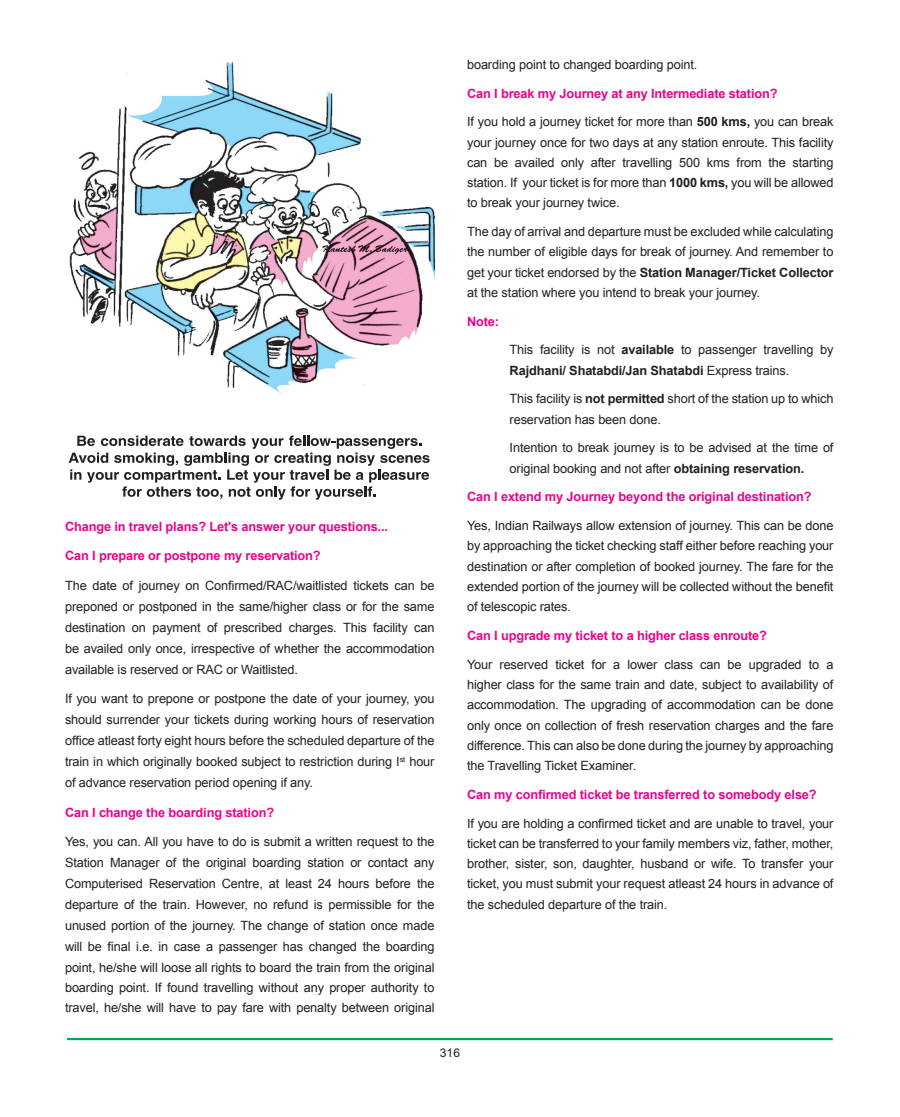
<style>
.page{position:relative;width:900px;height:1117px;background:#fff}
.page>*{position:absolute;margin:0;border:0;box-sizing:border-box;transform-origin:0 0}
.t1{font:12.75px/20.2px "Arial";letter-spacing:-.01em;color:#231f20;text-align:justify}
.t2{font:700 12.75px "Arial";letter-spacing:-.01em;color:#ed028c}
.t3{font:12px "Arial";color:#231f20}
.s1{font-weight:700}
</style>
<div class="page">
<hr style="left:67px;top:1037px;width:765px;height:3px;background:#00a54f">
<svg style="left:69px;top:435px;width:360px;height:64px"></svg>
<img style="left:69px;top:60px;width:367px;height:333px">
<p class="t2" style="left:65px;top:519px;width:324px">Change in travel plans? Let's answer your questions...</p>
<p class="t2" style="left:65px;top:548px;width:257px">Can I prepare or postpone my reservation?</p>
<p class="t1" style="left:65px;top:575px;width:371px;line-height:21px">The date of journey on Confirmed/RAC/waitlisted tickets can be preponed or postponed in the same/higher class or for the same destination on payment of prescribed charges. This facility can be availed only once, irrespective of whether the accommodation available is reserved or RAC or Waitlisted.</p>
<p class="t1" style="left:65px;top:688px;width:371px;line-height:21px">If you want to prepone or postpone the date of your journey, you should surrender your tickets during working hours of reservation office atleast forty eight hours before the scheduled departure of the train in which originally booked subject to restriction during I<sup>st</sup> hour of advance reservation period opening if any.</p>
<p class="t2" style="left:65px;top:805px;width:211px">Can I change the boarding station?</p>
<p class="t1" style="left:65px;top:831px;width:371px;line-height:20.7px">Yes, you can. All you have to do is submit a written request to the Station Manager of the original boarding station or contact any Computerised Reservation Centre, at least 24 hours before the departure of the train. However, no refund is permissible for the unused portion of the journey. The change of station once made will be final i.e. in case a passenger has changed the boarding point, he/she will loose all rights to board the train from the original boarding point. If found travelling without any proper authority to travel, he/she will have to pay fare with penalty between original</p>
<p class="t1" style="left:467px;top:54px;width:232px">boarding point to changed boarding point.</p>
<p class="t2" style="left:467px;top:86px;width:312px">Can I break my Journey at any Intermediate station?</p>
<p class="t1" style="left:467px;top:112px;width:368px">If you hold a journey ticket for more than <span class="s1">500 kms,</span> you can break your journey once for two days at any station enroute. This facility can be availed only after travelling 500 kms from the starting station. If your ticket is for more than <span class="s1">1000 kms,</span> you will be allowed to break your journey twice.</p>
<p class="t1" style="left:467px;top:221px;width:368px">The day of arrival and departure must be excluded while calculating the number of eligible days for break of journey. And remember to get your ticket endorsed by the <span class="s1">Station Manager/Ticket Collector </span>at the station where you intend to break your journey.</p>
<p class="t2" style="left:467px;top:314px;width:34px">Note:</p>
<p class="t1" style="left:509px;top:340px;width:325px">This facility is not <span class="s1">available</span> to passenger travelling by<br><span class="s1">Rajdhani/ Shatabdi/Jan Shatabdi</span> Express trains.</p>
<p class="t1" style="left:509px;top:389px;width:325px">This facility is <span class="s1">not permitted</span> short of the station up to which reservation has been done.</p>
<p class="t1" style="left:509px;top:438px;width:325px">Intention to break journey is to be advised at the time of original booking and not after <span class="s1">obtaining reservation.</span></p>
<p class="t2" style="left:467px;top:490px;width:346px">Can I extend my Journey beyond the original destination?</p>
<p class="t1" style="left:467px;top:515px;width:368px">Yes, Indian Railways allow extension of journey. This can be done by approaching the ticket checking staff either before reaching your destination or after completion of booked journey. The fare for the extended portion of the journey will be collected without the benefit of telescopic rates.</p>
<p class="t2" style="left:467px;top:628px;width:301px">Can I upgrade my ticket to a higher class enroute?</p>
<p class="t1" style="left:467px;top:654px;width:368px">Your reserved ticket for a lower class can be upgraded to a higher class for the same train and date, subject to availability of accommodation. The upgrading of accommodation can be done only once on collection of fresh reservation charges and the fare difference. This can also be done during the journey by approaching the Travelling Ticket Examiner.</p>
<p class="t2" style="left:467px;top:787px;width:351px">Can my confirmed ticket be transferred to somebody else?</p>
<p class="t1" style="left:467px;top:813px;width:368px">If you are holding a confirmed ticket and are unable to travel, your ticket can be transferred to your family members viz, father, mother, brother, sister, son, daughter, husband or wife. To transfer your ticket, you must submit your request atleast 24 hours in advance of the scheduled departure of the train.</p>
<p class="t3" style="left:440px;top:1046px;width:22px">316</p>
</div>
